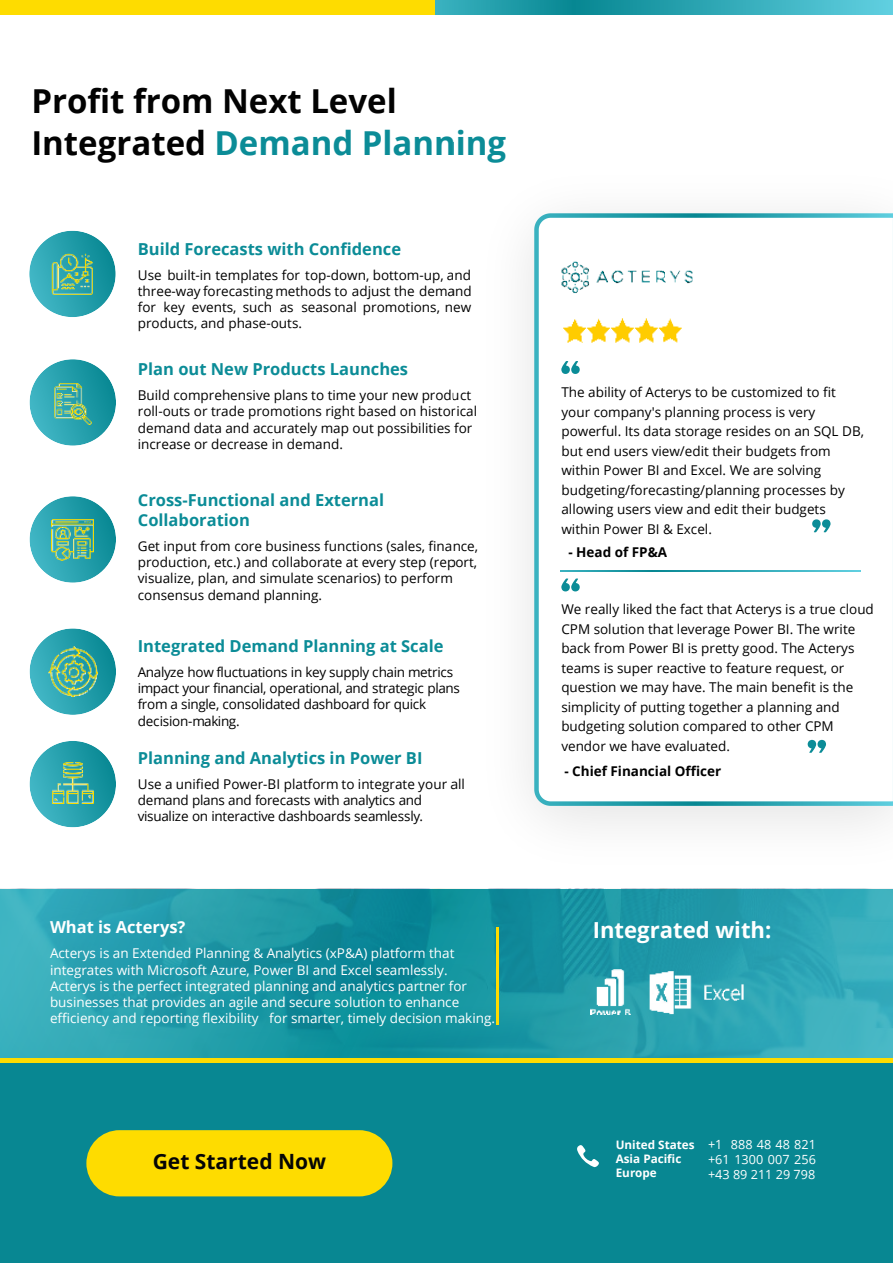
<style>
.page{position:relative;width:893px;height:1263px;background:#fff}
.page>*{position:absolute;margin:0;border:0;box-sizing:border-box;transform-origin:0 0}
.t1{font:700 33px/42px "Open Sans";color:#020202}
.t2{font:700 22.05px "Open Sans";color:#fff}
.t3{font:700 21px "Open Sans";color:#050505}
.t4{font:700 16.5px/19.8px "Open Sans";color:#0b8c97}
.t5{font:700 16.5px "Open Sans";color:#fff}
.t6{font:13.5px/19.5px "Open Sans";color:#000}
.t7{font:13.5px/16.2px "Open Sans";color:#fff}
.t8{font:13.5px/16.2px "Open Sans";letter-spacing:-.025em;color:#000}
.t9{font:700 13.5px "Open Sans";color:#000}
.t10{font:12.6px/15.1px "Open Sans";color:#fff;text-align:justify}
.t11{font:700 11.7px/14.1px "Open Sans";color:#fff}
.s1{color:#0b8c97}
.s2{font-style:inherit}
</style>
<div class="page">
<img style="left:0;top:888px;width:893px;height:170px">
<div style="left:0;top:1062px;width:893px;height:201px;background:#088792"></div>
<div style="left:1px;top:0;width:435px;height:14px;background:#fedc00"></div>
<svg style="left:436px;top:0;width:457px;height:14px;background:#2ea6b4"></svg>
<svg style="left:30px;top:628px;width:86px;height:87px;background:#2aa1ae"></svg>
<svg style="left:30px;top:359px;width:86px;height:87px;background:#29a1ad"></svg>
<img style="left:48px;top:647px;width:50px;height:49px">
<svg style="left:30px;top:496px;width:86px;height:87px;background:#2ba1ac"></svg>
<div style="left:30px;top:741px;width:86px;height:86px;background:linear-gradient(to right,#40b6c5,#0d8b96);border-radius:43px"></div>
<svg style="left:29px;top:231px;width:87px;height:86px;background:#29a1ae"></svg>
<img style="left:453px;top:249px;width:440px;height:648px">
<svg style="left:532px;top:213px;width:361px;height:595px"></svg>
<img style="left:555px;top:255px;width:145px;height:45px">
<img style="left:561px;top:317px;width:124px;height:26px">
<svg style="left:561px;top:361px;width:19px;height:13px"></svg>
<svg style="left:561px;top:578px;width:19px;height:13px"></svg>
<svg style="left:812px;top:519px;width:18px;height:13px"></svg>
<svg style="left:808px;top:740px;width:18px;height:13px"></svg>
<hr style="left:496px;top:927px;width:2px;height:97px;background:#fedc00">
<img style="left:590px;top:969px;width:41px;height:45px">
<img style="left:643px;top:960px;width:104px;height:64px">
<div style="left:86px;top:1130px;width:306px;height:66px;background:#fedc00;border-radius:33px"></div>
<svg style="left:577px;top:1145px;width:22px;height:22px"></svg>
<div style="left:0;top:1058px;width:893px;height:5px;background:#fedc00"></div>
<img style="left:51px;top:382px;width:42px;height:42px">
<img style="left:52px;top:518px;width:42px;height:42px">
<img style="left:52px;top:761px;width:42px;height:43px">
<img style="left:51px;top:253px;width:42px;height:42px">
<hr style="left:561px;top:570px;width:299px;height:2px;background:#fff">
<h1 class="t1" style="left:31px;top:79px;width:476px">Profit from Next Level<br>Integrated <span class="s1">Demand Planning</span></h1>
<p class="t4" style="left:138px;top:238px;width:265px">Build Forecasts with Confidence</p>
<p class="t6" style="left:138px;top:266px;width:335px;line-height:16.2px;text-align:justify">Use built-in templates for top-down, bottom-up, and three-way forecasting methods to adjust the demand for key events, such as seasonal promotions, new products, and phase-outs.</p>
<p class="t4" style="left:138px;top:359px;width:272px">Plan out New Products Launches</p>
<p class="t6" style="left:138px;top:387px;width:341px;line-height:16.2px">Build comprehensive plans to time your new product roll-outs or trade promotions right based on historical demand data and accurately map out possibilities for increase or decrease in demand.</p>
<p class="t4" style="left:138px;top:490px;width:248px">Cross-Functional and External<br>Collaboration</p>
<p class="t6" style="left:138px;top:538px;width:342px;line-height:16.2px">Get input from core business functions (sales, finance, production, etc.) and collaborate at every step (report, visualize, plan, and simulate scenarios) to perform consensus demand planning.</p>
<p class="t4" style="left:138px;top:635px;width:307px">Integrated Demand Planning at Scale</p>
<p class="t8" style="left:138px;top:664px;width:324px">Analyze how fluctuations in key supply chain metrics impact your financial, operational, and strategic plans from a single, consolidated dashboard for quick decision-making.</p>
<p class="t4" style="left:138px;top:747px;width:286px">Planning and Analytics in Power BI</p>
<p class="t6" style="left:138px;top:776px;width:328px;line-height:16.2px">Use a unified Power-B<span class="s2">I p</span>latform to integrate your all demand plans and forecasts with analytics and visualize on interactive dashboards seamlessly.</p>
<p class="t5" style="left:50px;top:916px;width:137px">What is Acterys?</p>
<p class="t7" style="left:50px;top:945px;width:447px">Acterys is an Extended Planning &amp; Analytics (xP&amp;A) <span class="s2">platform</span> that integrates with Microsoft Azure, Power B<span class="s2">I</span> and Excel seamlessly.<br>Acterys is the perfect integrated planning and analytics partner for businesses that provides an agile and secure solution to enhance efficiency and reporting flexibility for smarter, timely decision making.</p>
<h3 class="t3" style="left:153px;top:1146px;width:175px">Get Started Now</h3>
<p class="t6" style="left:561px;top:382px;width:304px">The ability of Acterys to be customized to fit your company's planning process is very powerful. <span class="s2">I</span>ts data storage resides on an SQL DB, but end users view/edit their budgets from within Power B<span class="s2">I</span> and Excel. We are solving budgeting/forecasting/planning processes by allowing users view and edit their budgets within Power B<span class="s2">I</span> &amp; Excel.</p>
<p class="t9" style="left:568px;top:543px;width:100px">- Head of FP&amp;A</p>
<p class="t6" style="left:561px;top:599px;width:314px">We really liked the fact that Acterys is a true cloud CPM solution that leverage Power B<span class="s2">I</span>. The write back from Power B<span class="s2">I</span> is pretty good. The Acterys teams is super reactive to feature request, or question we may have. The main benefit is the simplicity of putting together a planning and budgeting solution compared to other CPM vendor we have evaluated.</p>
<p class="t9" style="left:564px;top:762px;width:158px">- Chief Financial Officer</p>
<h2 class="t2" style="left:593px;top:914px;width:180px">Integrated with:</h2>
<p class="t11" style="left:616px;top:1137px;width:80px">United States<br>Asia Pacific<br>Europe</p>
<p class="t10" style="left:708px;top:1136px;width:109px">+1 888 48 48 821 +61 1300 007 256 +43 89 211 29 798</p>
</div>
